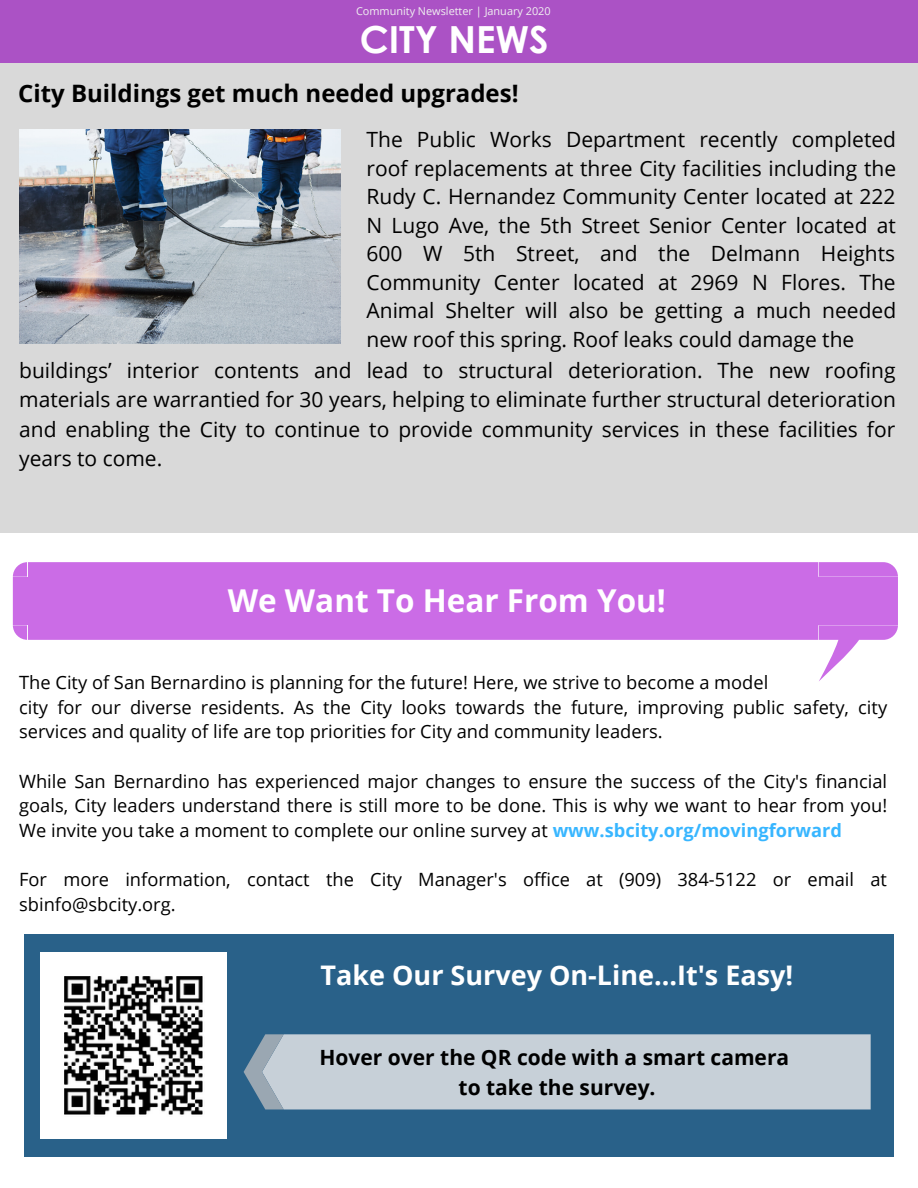
<style>
.page{position:relative;width:918px;height:1188px;background:#fff}
.page>*{position:absolute;margin:0;border:0;box-sizing:border-box;transform-origin:0 0}
.t1{font:700 37.35px "Century Gothic";color:#fff}
.t2{font:700 31.5px "Open Sans";color:#fff}
.t3{font:700 27px "Open Sans";color:#fff}
.t4{font:700 24px "Open Sans";color:#000}
.t5{font:21px/28.5px "Open Sans";color:#000;text-align:justify}
.t6{font:700 21px/29.2px "Open Sans";color:#000;text-align:center}
.t7{font:18.3px/24.6px "Open Sans";color:#000}
.t8{font:10.95px "Open Sans";color:#f1f1f1}
.s1{font-weight:700;color:#38b6ff}
</style>
<div class="page">
<div style="left:0;top:0;width:918px;height:532px;background:#d9d9d9"></div>
<div style="left:0;top:0;width:918px;height:63px;background:#ab52c5"></div>
<img style="left:19px;top:129px;width:322px;height:215px">
<svg style="left:13px;top:562px;width:885px;height:119px;fill:#cb6ce6"></svg>
<div style="left:24px;top:934px;width:870px;height:223px;background:#296189"></div>
<img style="left:40px;top:952px;width:187px;height:187px">
<div style="left:284px;top:1034px;width:587px;height:75px;background:#c7d0d8"></div>
<svg style="left:244px;top:1034px;width:40px;height:75px"></svg>
<p class="t8" style="left:356px;top:3px;width:196px">Community Newsletter | January 2020</p>
<h1 class="t1" style="left:360px;top:15px;width:190px">CITY NEWS</h1>
<p class="t4" style="left:18px;top:76px;width:502px">City Buildings get much needed upgrades!</p>
<p class="t5" style="left:367px;top:125px;width:531px">The Public Works Department recently completed roof replacements at three City facilities including the Rudy C. Hernandez Community Center located at 222<br>N Lugo Ave, the 5th Street Senior Center located at 600 W 5th Street, and the Delmann Heights Community Center located at 2969 N Flores. The Animal Shelter will also be getting a much needed new roof this spring. Roof leaks could damage the</p>
<p class="t5" style="left:19px;top:355px;width:878px;line-height:29.2px">buildings’ interior contents and lead to structural deterioration. The new roofing materials are warrantied for 30 years, helping to eliminate further structural deterioration and enabling the City to continue to provide community services in these facilities for years to come.</p>
<h2 class="t2" style="left:228px;top:578px;width:440px">We Want To Hear From You!</h2>
<p class="t7" style="left:19px;top:670px;width:870px">The City of San Bernardino is planning for the future! Here, we strive to become a model<br>city for our diverse residents. As the City looks towards the future, improving public safety, city services and quality of life are top priorities for City and community leaders.</p>
<p class="t7" style="left:19px;top:768px;width:870px;text-align:justify">While San Bernardino has experienced major changes to ensure the success of the City's financial goals, City leaders understand there is still more to be done. This is why we want to hear from you!<br>We invite you take a moment to complete our online survey at <span class="s1">www.sbcity.org/movingforward</span></p>
<p class="t7" style="left:19px;top:867px;width:869px">For more information, contact the City Manager's office at (909) 384-5122 or email at sbinfo@sbcity.org.</p>
<p class="t3" style="left:321px;top:957px;width:474px">Take Our Survey On-Line...It's Easy!</p>
<p class="t6" style="left:320px;top:1043px;width:471px">Hover over the QR code with a smart camera to take the survey.</p>
</div>
